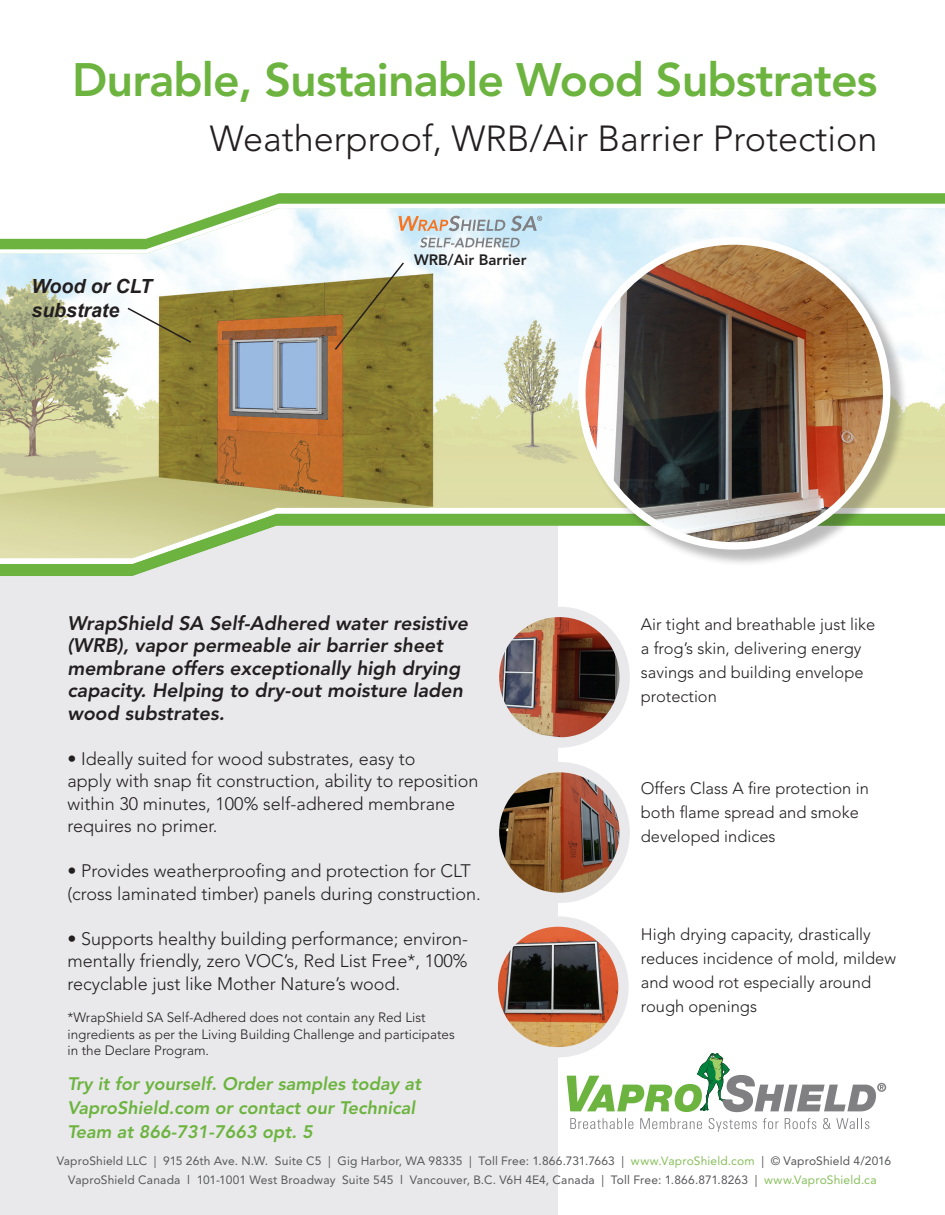
<style>
.page{position:relative;width:945px;height:1215px;background:#fff}
.page>*{position:absolute;margin:0;border:0;box-sizing:border-box;transform-origin:0 0}
.t1{font:800 46.5px "Avenir LT";letter-spacing:-.02em;color:#6cb43f}
.t2{font:300 36px "Avenir LT";color:#231f20}
.t3{font:italic 800 19.5px/22.5px "Avenir LT";color:#231f20}
.t4{font:italic 700 19.5px/24px "Arial";color:#231f20}
.t5{font:300 18px/22.5px "Avenir LT";color:#231f20}
.t6{font:italic 800 18px "Avenir LT";color:#6cb43f}
.t7{font:300 16.5px/24px "Avenir LT";color:#231f20}
.t8{font:800 15px "Avenir LT";color:#231f20}
.t9{font:300 13.5px/16.5px "Avenir LT";color:#231f20}
.t10{font:12px "Avenir LT Std";letter-spacing:.015em;color:#57585a}
.s1{color:#89c05e}
</style>
<div class="page">
<svg style="left:248px;top:193px;width:697px;height:11px;background:#75b84b"></svg>
<div style="left:0;top:489px;width:558px;height:726px;background:#e9e9eb"></div>
<div style="left:0;top:225px;width:945px;height:352px;background:#231f20;opacity:.35"></div>
<img style="left:0;top:208px;width:945px;height:350px">
<svg style="left:570px;top:1118px;width:63px;height:11px"></svg>
<svg style="left:640px;top:1118px;width:62px;height:11px"></svg>
<svg style="left:708px;top:1118px;width:49px;height:14px"></svg>
<svg style="left:763px;top:1118px;width:16px;height:11px"></svg>
<svg style="left:785px;top:1118px;width:31px;height:11px"></svg>
<svg style="left:823px;top:1118px;width:46px;height:11px"></svg>
<svg style="left:567px;top:1053px;width:319px;height:59px"></svg>
<div style="left:580px;top:239px;width:328px;height:328px;background:#231f20;opacity:.3"></div>
<img style="left:582px;top:243px;width:305px;height:301px">
<div style="left:578px;top:237px;width:312px;height:313px;border:8px solid #fff;border-radius:50%"></div>
<img style="left:500px;top:613px;width:119px;height:124px">
<div style="left:489px;top:607px;width:141px;height:141px;border:10px solid #e9e9eb;border-radius:50%"></div>
<img style="left:500px;top:773px;width:119px;height:119px">
<div style="left:489px;top:762px;width:141px;height:141px;border:10px solid #e9e9eb;border-radius:50%"></div>
<img style="left:499px;top:927px;width:119px;height:125px">
<div style="left:488px;top:916px;width:141px;height:141px;border:10px solid #e9e9eb;border-radius:50%"></div>
<svg style="left:126px;top:306px;width:67px;height:38px"></svg>
<svg style="left:399px;top:216px;width:143px;height:15px;background:#c2c4c2"></svg>
<svg style="left:420px;top:238px;width:100px;height:10px"></svg>
<svg style="left:333px;top:261px;width:72px;height:90px;background:#9c8f55"></svg>
<p class="t1" style="left:72px;top:52px;width:807px">Durable, Sustainable Wood Substrates</p>
<p class="t2" style="left:210px;top:117px;width:669px">Weatherproof, WRB/Air Barrier Protection</p>
<p class="t4" style="left:32px;top:275px;width:122px">Wood or CLT substrate</p>
<p class="t8" style="left:414px;top:251px;width:114px">WRB/Air Barrier</p>
<p class="t3" style="left:68px;top:612px;width:402px">WrapShield SA Self-Adhered water resistive (WRB), vapor permeable air barrier sheet membrane offers exceptionally high drying capacity. Helping to dry-out moisture laden wood substrates.</p>
<p class="t5" style="left:68px;top:747px;width:413px">• Ideally suited for wood substrates, easy to<br>apply with snap fit construction, ability to reposition within 30 minutes, 100% self-adhered membrane requires no primer.</p>
<p class="t5" style="left:68px;top:860px;width:415px">• Provides weatherproofing and protection for CLT (cross laminated timber) panels during construction.</p>
<p class="t5" style="left:68px;top:927px;width:402px;text-align:justify">• Supports healthy building performance; environ&shy;mentally friendly, zero VOC’s, Red List Free*, 100% recyclable just like Mother Nature’s wood.</p>
<p class="t9" style="left:68px;top:1009px;width:389px">*WrapShield SA Self-Adhered does not contain any Red List ingredients as per the Living Building Challenge and participates in the Declare Program.</p>
<p class="t6" style="left:68px;top:1073px;width:355px">Try it for yourself. Order samples today at</p>
<p class="t6" style="left:68px;top:1097px;width:349px">VaproShield.com or contact our Technical</p>
<p class="t6" style="left:68px;top:1121px;width:247px">Team at 866-731-7663 opt. 5</p>
<p class="t7" style="left:641px;top:612px;width:236px">Air tight and breathable just like a frog’s skin, delivering energy savings and building envelope protection</p>
<p class="t7" style="left:641px;top:776px;width:230px">Offers Class A fire protection in both flame spread and smoke developed indices</p>
<p class="t7" style="left:641px;top:922px;width:257px">High drying capacity, drastically reduces incidence of mold, mildew and wood rot especially around rough openings</p>
<p class="t10" style="left:57px;top:1154px;width:836px">VaproShield LLC | 915 26th Ave. N.W. Suite C5 | Gig Harbor, WA 98335 | Toll Free: 1.866.731.7663 | <span class="s1">www.VaproShield.com</span> | © VaproShield 4/2016</p>
<p class="t10" style="left:68px;top:1173px;width:810px">VaproShield Canada l 101-1001 West Broadway Suite 545 l Vancouver, B.C. V6H 4E4, Canada | Toll Free: 1.866.871.8263 | <span class="s1">www.VaproShield.ca</span></p>
</div>
